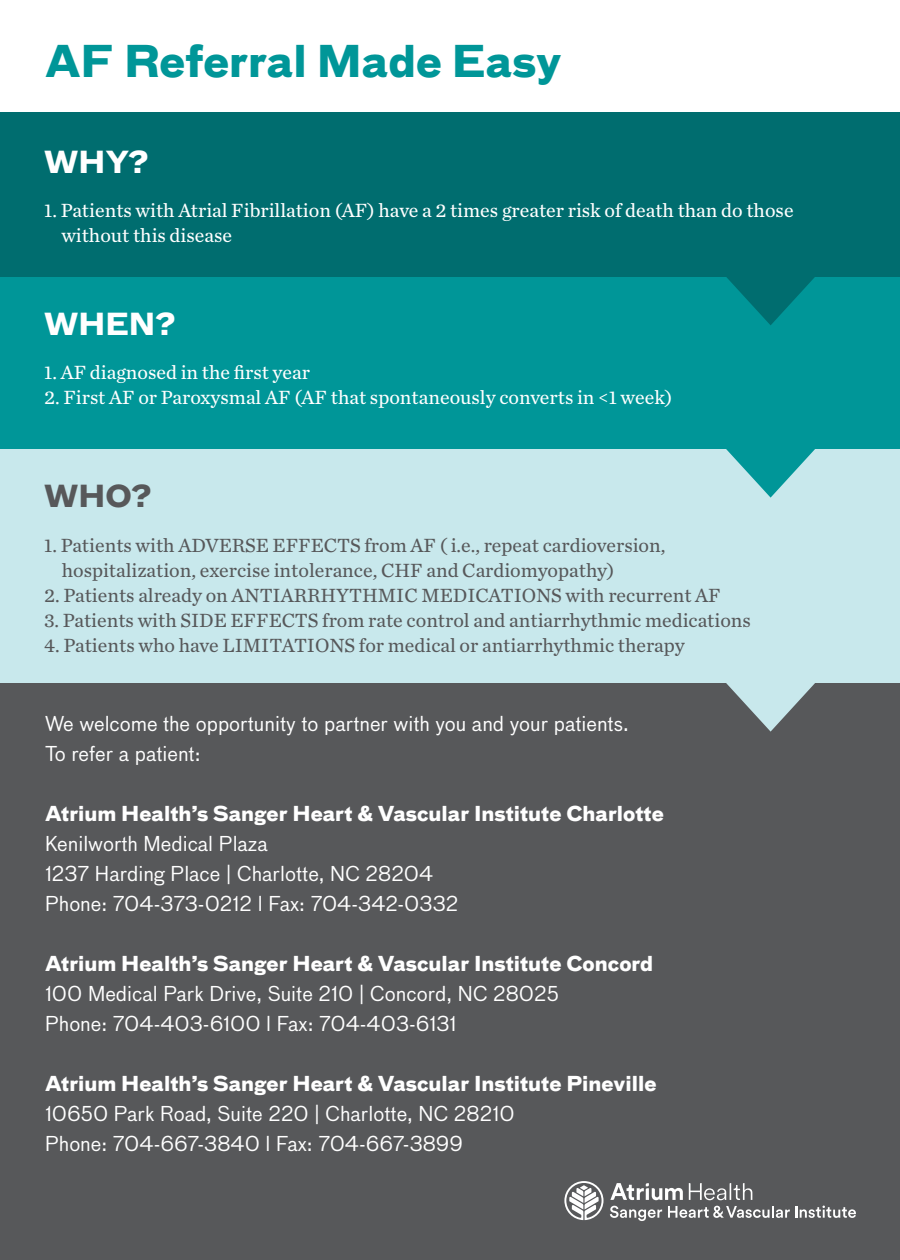
<style>
.page{position:relative;width:900px;height:1260px;background:#fff}
.page>*{position:absolute;margin:0;border:0;box-sizing:border-box;transform-origin:0 0}
.t1{font:700 42.5px "Bau Pro";color:#009698}
.t2{font:700 29.5px "Bau Pro";color:#fff}
.t3{font:700 29.5px "Bau Pro";color:#57585a}
.t4{font:20px "Bau Pro";color:#fff}
.t5{font:20px/25px "Chronicle Text G2";color:#57585a}
.t6{font:20px/25px "Chronicle Text G2";color:#fff}
.t7{font:700 20px "Bau Pro";color:#fff}
</style>
<div class="page">
<div style="left:0;top:112px;width:900px;height:165px;background:#006d6f"></div>
<div style="left:0;top:277px;width:900px;height:179px;background:#009698"></div>
<div style="left:0;top:450px;width:900px;height:238px;background:#c8e8ec"></div>
<div style="left:0;top:684px;width:900px;height:576px;background:#57585a"></div>
<svg style="left:726px;top:277px;width:89px;height:48px"></svg>
<svg style="left:725px;top:449px;width:91px;height:49px"></svg>
<svg style="left:725px;top:683px;width:91px;height:49px"></svg>
<svg style="left:610px;top:1206px;width:52px;height:15px"></svg>
<svg style="left:668px;top:1206px;width:188px;height:12px"></svg>
<svg style="left:564px;top:1181px;width:40px;height:39px"></svg>
<svg style="left:610px;top:1183px;width:142px;height:17px"></svg>
<p class="t1" style="left:45px;top:25px;width:518px">AF Referral Made Easy</p>
<p class="t2" style="left:44px;top:137px;width:105px">WHY?</p>
<p class="t6" style="left:61px;top:197px;width:734px;text-indent:-17px">1. Patients with Atrial Fibrillation (AF) have a 2 times greater risk of death than do those without this disease</p>
<p class="t2" style="left:44px;top:299px;width:132px">WHEN?</p>
<p class="t6" style="left:44px;top:359px;width:267px">1. AF diagnosed in the first year</p>
<p class="t6" style="left:44px;top:384px;width:630px">2. First AF or Paroxysmal AF (AF that spontaneously converts in &lt;1 week)</p>
<p class="t3" style="left:44px;top:471px;width:109px">WHO?</p>
<p class="t5" style="left:62px;top:531px;width:605px;text-indent:-18px">1. Patients with ADVERSE EFFECTS from AF ( i.e., repeat cardioversion, hospitalization, exercise intolerance, CHF and Cardiomyopathy)</p>
<p class="t5" style="left:44px;top:581px;width:678px">2. Patients already on ANTIARRHYTHMIC MEDICATIONS with recurrent AF</p>
<p class="t5" style="left:44px;top:606px;width:708px">3. Patients with SIDE EFFECTS from rate control and antiarrhythmic medications</p>
<p class="t5" style="left:44px;top:631px;width:642px">4. Patients who have LIMITATIONS for medical or antiarrhythmic therapy</p>
<p class="t4" style="left:45px;top:709px;width:585px">We welcome the opportunity to partner with you and your patients.</p>
<p class="t4" style="left:45px;top:739px;width:157px">To refer a patient:</p>
<p class="t7" style="left:45px;top:797px;width:621px">Atrium Health’s Sanger Heart &amp; Vascular Institute Charlotte</p>
<p class="t4" style="left:45px;top:829px;width:224px">Kenilworth Medical Plaza</p>
<p class="t4" style="left:45px;top:859px;width:390px">1237 Harding Place | Charlotte, NC 28204</p>
<p class="t4" style="left:45px;top:889px;width:415px">Phone: 704-373-0212 l Fax: 704-342-0332</p>
<p class="t7" style="left:45px;top:947px;width:610px">Atrium Health’s Sanger Heart &amp; Vascular Institute Concord</p>
<p class="t4" style="left:45px;top:979px;width:516px">100 Medical Park Drive, Suite 210 | Concord, NC 28025</p>
<p class="t4" style="left:45px;top:1009px;width:413px">Phone: 704-403-6100 l Fax: 704-403-6131</p>
<p class="t7" style="left:45px;top:1067px;width:613px">Atrium Health’s Sanger Heart &amp; Vascular Institute Pineville</p>
<p class="t4" style="left:45px;top:1099px;width:471px">10650 Park Road, Suite 220 | Charlotte, NC 28210</p>
<p class="t4" style="left:45px;top:1129px;width:420px">Phone: 704-667-3840 l Fax: 704-667-3899</p>
</div>
